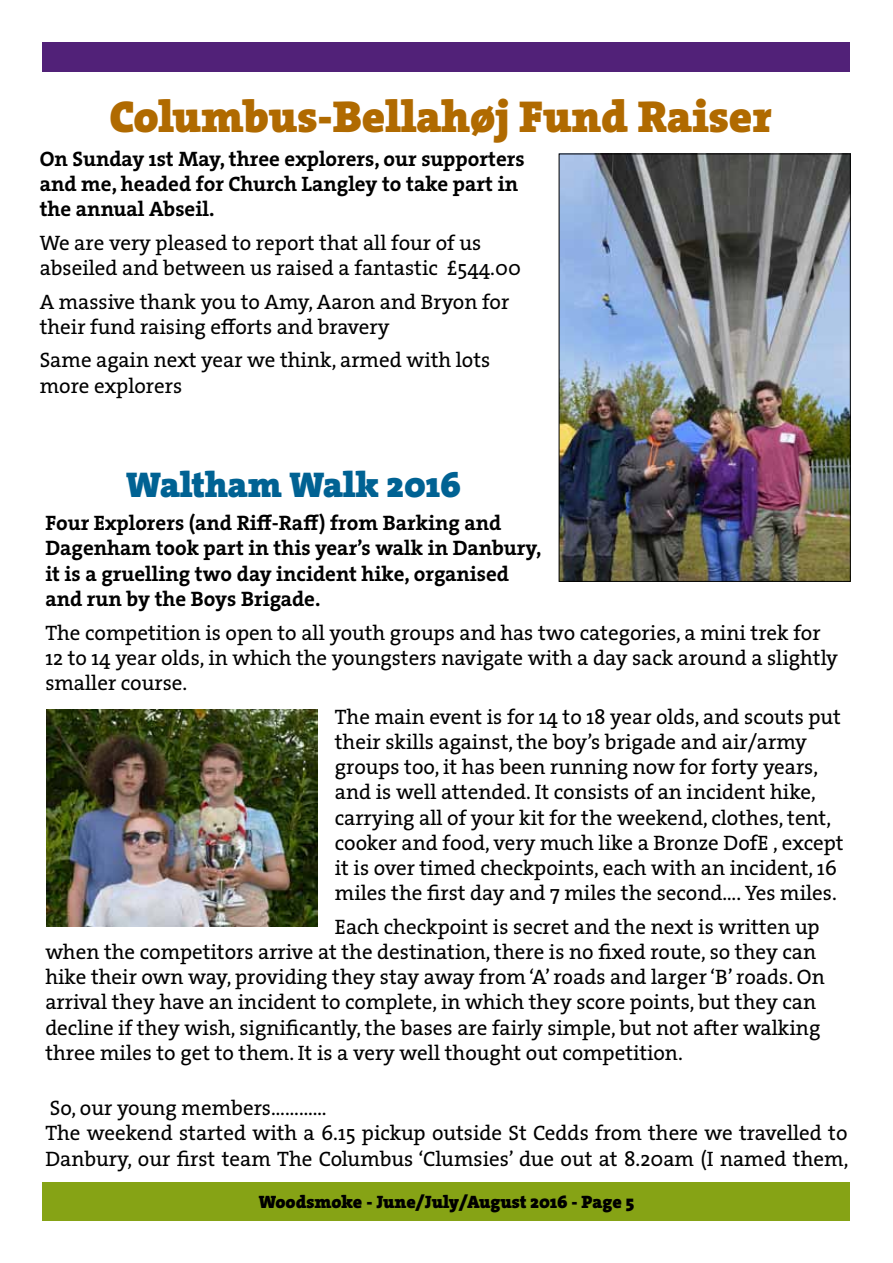
<style>
.page{position:relative;width:893px;height:1263px;background:#fff}
.page>*{position:absolute;margin:0;border:0;box-sizing:border-box;transform-origin:0 0}
.t1{font:45px "The Serif HP9 Blk";color:#b06a00}
.t2{font:36px "The Serif HP9 Blk";color:#006293}
.t3{font:21px/25.2px "The Serif HP5 Plain";color:#000}
.t4{font:21px/25.2px "The Serif HP7 Bld";color:#000}
.t5{font:18px "The Serif HP9 Blk";color:#000}
</style>
<div class="page">
<div style="left:43px;top:1182px;width:807px;height:38px;background:#86a315"></div>
<div style="left:43px;top:43px;width:807px;height:29px;background:#512178"></div>
<img style="left:561px;top:156px;width:287px;height:423px">
<div style="left:559px;top:154px;width:291px;height:427px;border:1px solid #000"></div>
<img style="left:46px;top:709px;width:272px;height:218px">
<h1 class="t1" style="left:109px;top:86px;width:664px">Columbus-Bellahøj Fund Raiser</h1>
<p class="t4" style="left:40px;top:146px;width:486px">On Sunday 1st May, three explorers, our supporters and me, headed for Church Langley to take part in the annual Abseil.</p>
<p class="t3" style="left:40px;top:230px;width:483px">We are very pleased to report that all four of us abseiled and between us raised a fantastic £544.00</p>
<p class="t3" style="left:40px;top:289px;width:471px">A massive thank you to Amy, Aaron and Bryon for their fund raising efforts and bravery</p>
<p class="t3" style="left:40px;top:348px;width:452px">Same again next year we think, armed with lots more explorers</p>
<h2 class="t2" style="left:126px;top:460px;width:336px">Waltham Walk 2016</h2>
<p class="t4" style="left:45px;top:510px;width:498px">Four Explorers (and Riff-Raff) from Barking and Dagenham took part in this year’s walk in Danbury, it is a gruelling two day incident hike, organised and run by the Boys Brigade.</p>
<p class="t3" style="left:45px;top:620px;width:794px">The competition is open to all youth groups and has two categories, a mini trek for<br>12 to 14 year olds, in which the youngsters navigate with a day sack around a slightly smaller course.</p>
<p class="t3" style="left:335px;top:704px;width:510px">The main event is for 14 to 18 year olds, and scouts put their skills against, the boy’s brigade and air/army groups too, it has been running now for forty years, and is well attended. It consists of an incident hike, carrying all of your kit for the weekend, clothes, tent, cooker and food, very much like a Bronze DofE , except it is over timed checkpoints, each with an incident, 16 miles the first day and 7 miles the second…. Yes miles.</p>
<p class="t3" style="left:45px;top:914px;width:781px;text-indent:289px">Each checkpoint is secret and the next is written up when the competitors arrive at the destination, there is no fixed route, so they can hike their own way, providing they stay away from ‘A’ roads and larger ‘B’ roads. On arrival they have an incident to complete, in which they score points, but they can decline if they wish, significantly, the bases are fairly simple, but not after walking three miles to get to them. It is a very well thought out competition.</p>
<p class="t3" style="left:45px;top:1095px;width:805px">So, our young members…………<br>The weekend started with a 6.15 pickup outside St Cedds from there we travelled to<br>Danbury, our first team The Columbus ‘Clumsies’ due out at 8.20am (I named them,</p>
<p class="t5" style="left:259px;top:1189px;width:377px">Woodsmoke - June/July/August 2016 - Page 5</p>
</div>
